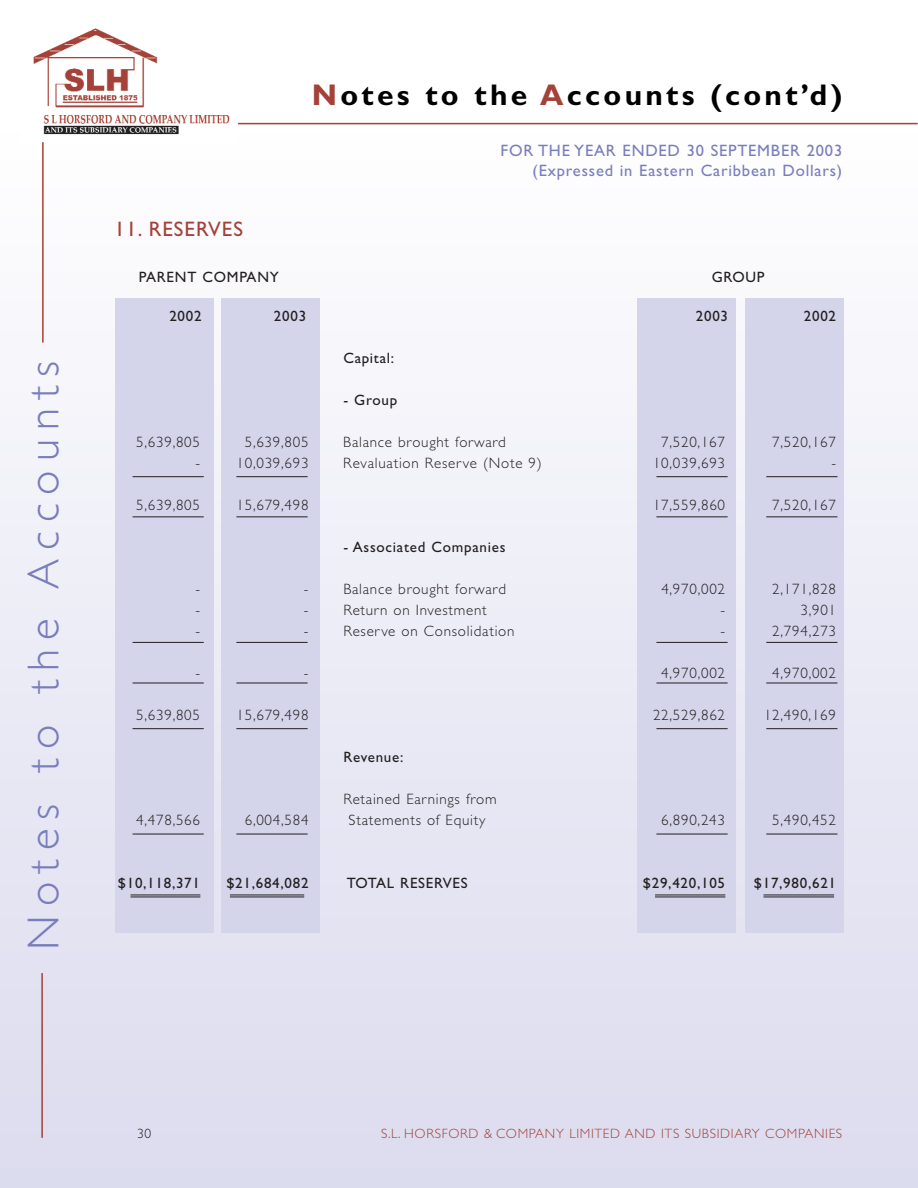
<style>
.page{position:relative;width:918px;height:1188px;background:#fff}
.page>*{position:absolute;margin:0;border:0;box-sizing:border-box;transform-origin:0 0}
.t1{font:300 45px "Gill Sans";letter-spacing:.2em;color:#7a7dbc}
.t2{font:700 30px "Gill Sans";letter-spacing:.11em;color:#000}
.t3{font:21px "Gill Sans";letter-spacing:.05em;color:#a44138}
.t4{font:16.5px/19.8px "Gill Sans";letter-spacing:.05em;color:#7a7dbc;text-align:right}
.t5{font:300 15px "Gill Sans";letter-spacing:.05em;color:#231f20}
.t6{font:15px "Gill Sans";letter-spacing:.05em;color:#231f20}
.t7{font:300 13.5px "Gill Sans";letter-spacing:.05em;color:#a44138}
.t8{font:300 13.5px "Gill Sans";color:#231f20}
.s1{color:#a44138}
</style>
<div class="page">
<div style="left:0;top:124px;width:917px;height:1064px;background:linear-gradient(to bottom,#fefeff,#dbdbee)"></div>
<img style="left:22px;top:28px;width:215px;height:115px">
<hr style="left:238px;top:123px;width:680px;height:1px;background:#a44138">
<hr style="left:42px;top:142px;width:2px;height:201px;background:#a44138">
<hr style="left:41px;top:973px;width:2px;height:165px;background:#a44138">
<div style="left:745px;top:299px;width:98px;height:634px;background:#d4d4eb"></div>
<div style="left:637px;top:299px;width:98px;height:634px;background:#d4d4eb"></div>
<div style="left:221px;top:299px;width:99px;height:634px;background:#d4d4eb"></div>
<div style="left:115px;top:299px;width:98px;height:634px;background:#d4d4eb"></div>
<hr style="left:133px;top:476px;width:71px;height:1px;background:#231f20">
<hr style="left:236px;top:476px;width:72px;height:1px;background:#231f20">
<hr style="left:656px;top:476px;width:72px;height:1px;background:#231f20">
<hr style="left:766px;top:476px;width:71px;height:1px;background:#231f20">
<hr style="left:133px;top:517px;width:71px;height:1px;background:#231f20">
<hr style="left:236px;top:517px;width:72px;height:1px;background:#231f20">
<hr style="left:656px;top:517px;width:72px;height:1px;background:#231f20">
<hr style="left:766px;top:517px;width:71px;height:1px;background:#231f20">
<hr style="left:133px;top:728px;width:71px;height:1px;background:#231f20">
<hr style="left:236px;top:728px;width:72px;height:1px;background:#231f20">
<hr style="left:656px;top:728px;width:72px;height:1px;background:#231f20">
<hr style="left:766px;top:728px;width:71px;height:1px;background:#231f20">
<hr style="left:133px;top:683px;width:71px;height:1px;background:#231f20">
<hr style="left:236px;top:683px;width:72px;height:1px;background:#231f20">
<hr style="left:656px;top:683px;width:72px;height:1px;background:#231f20">
<hr style="left:766px;top:683px;width:71px;height:1px;background:#231f20">
<hr style="left:133px;top:642px;width:71px;height:1px;background:#231f20">
<hr style="left:236px;top:642px;width:72px;height:1px;background:#231f20">
<hr style="left:656px;top:642px;width:72px;height:1px;background:#231f20">
<hr style="left:766px;top:642px;width:71px;height:1px;background:#231f20">
<hr style="left:133px;top:834px;width:71px;height:1px;background:#231f20">
<hr style="left:236px;top:834px;width:72px;height:1px;background:#231f20">
<hr style="left:656px;top:834px;width:72px;height:1px;background:#231f20">
<hr style="left:766px;top:834px;width:71px;height:1px;background:#231f20">
<hr style="left:763px;top:894px;width:71px;height:1px;background:#231f20">
<hr style="left:763px;top:896px;width:71px;height:1px;background:#231f20">
<hr style="left:655px;top:894px;width:70px;height:1px;background:#231f20">
<hr style="left:655px;top:896px;width:70px;height:1px;background:#231f20">
<hr style="left:230px;top:894px;width:74px;height:1px;background:#231f20">
<hr style="left:230px;top:896px;width:74px;height:1px;background:#231f20">
<hr style="left:130px;top:894px;width:70px;height:1px;background:#231f20">
<hr style="left:130px;top:896px;width:70px;height:1px;background:#231f20">
<h1 class="t1" style="left:28px;top:950px;width:591px;rotate:-90deg">Notes to the Accounts</h1>
<h2 class="t2" style="left:312px;top:84px;width:532px"><span class="s1">N</span>otes to the <span class="s1">A</span>ccounts (cont’d)</h2>
<p class="t4" style="left:501px;top:142px;width:343px">FOR THE YEAR ENDED 30 SEPTEMBER 2003 (Expressed in Eastern Caribbean Dollars)</p>
<h3 class="t3" style="left:115px;top:222px;width:130px">11. RESERVES</h3>
<p class="t6" style="left:139px;top:272px;width:142px">PARENT COMPANY</p>
<p class="t6" style="left:712px;top:272px;width:54px">GROUP</p>
<p class="t6" style="left:169px;top:311px;width:34px">2002</p>
<p class="t6" style="left:274px;top:311px;width:34px">2003</p>
<p class="t6" style="left:696px;top:311px;width:34px">2003</p>
<p class="t6" style="left:804px;top:311px;width:34px">2002</p>
<p class="t6" style="left:343px;top:353px;width:52px">Capital:</p>
<p class="t6" style="left:343px;top:395px;width:55px">- Group</p>
<p class="t5" style="left:136px;top:437px;width:65px">5,639,805</p>
<p class="t5" style="left:245px;top:437px;width:65px">5,639,805</p>
<p class="t5" style="left:343px;top:437px;width:164px">Balance brought forward</p>
<p class="t5" style="left:661px;top:437px;width:65px">7,520,167</p>
<p class="t5" style="left:772px;top:437px;width:65px">7,520,167</p>
<p class="t5" style="left:195px;top:458px;width:6px">-</p>
<p class="t5" style="left:237px;top:458px;width:74px">10,039,693</p>
<p class="t5" style="left:343px;top:458px;width:200px">Revaluation Reserve (Note 9)</p>
<p class="t5" style="left:653px;top:458px;width:74px">10,039,693</p>
<p class="t5" style="left:831px;top:458px;width:6px">-</p>
<p class="t5" style="left:136px;top:500px;width:65px">5,639,805</p>
<p class="t5" style="left:237px;top:500px;width:74px">15,679,498</p>
<p class="t5" style="left:653px;top:500px;width:74px">17,559,860</p>
<p class="t5" style="left:772px;top:500px;width:65px">7,520,167</p>
<p class="t6" style="left:343px;top:542px;width:164px">- Associated Companies</p>
<p class="t5" style="left:195px;top:584px;width:6px">-</p>
<p class="t5" style="left:304px;top:584px;width:204px">- Balance brought forward</p>
<p class="t5" style="left:661px;top:584px;width:65px">4,970,002</p>
<p class="t5" style="left:772px;top:584px;width:65px">2,171,828</p>
<p class="t5" style="left:195px;top:605px;width:6px">-</p>
<p class="t5" style="left:304px;top:605px;width:184px">- Return on Investment</p>
<p class="t5" style="left:720px;top:605px;width:6px">-</p>
<p class="t5" style="left:800px;top:605px;width:37px">3,901</p>
<p class="t5" style="left:195px;top:626px;width:6px">-</p>
<p class="t5" style="left:304px;top:626px;width:212px">- Reserve on Consolidation</p>
<p class="t5" style="left:720px;top:626px;width:6px">-</p>
<p class="t5" style="left:772px;top:626px;width:65px">2,794,273</p>
<p class="t5" style="left:195px;top:668px;width:6px">-</p>
<p class="t5" style="left:304px;top:668px;width:6px">-</p>
<p class="t5" style="left:661px;top:668px;width:65px">4,970,002</p>
<p class="t5" style="left:772px;top:668px;width:65px">4,970,002</p>
<p class="t5" style="left:136px;top:710px;width:65px">5,639,805</p>
<p class="t5" style="left:237px;top:710px;width:74px">15,679,498</p>
<p class="t5" style="left:653px;top:710px;width:74px">22,529,862</p>
<p class="t5" style="left:764px;top:710px;width:74px">12,490,169</p>
<p class="t6" style="left:343px;top:752px;width:62px">Revenue:</p>
<p class="t5" style="left:343px;top:794px;width:155px">Retained Earnings from</p>
<p class="t5" style="left:136px;top:815px;width:65px">4,478,566</p>
<p class="t5" style="left:245px;top:815px;width:65px">6,004,584</p>
<p class="t5" style="left:349px;top:815px;width:138px">Statements of Equity</p>
<p class="t5" style="left:661px;top:815px;width:65px">6,890,243</p>
<p class="t5" style="left:772px;top:815px;width:65px">5,490,452</p>
<p class="t6" style="left:118px;top:878px;width:84px">$10,118,371</p>
<p class="t6" style="left:226px;top:878px;width:84px">$21,684,082</p>
<p class="t6" style="left:347px;top:878px;width:122px">TOTAL RESERVES</p>
<p class="t6" style="left:643px;top:878px;width:84px">$29,420,105</p>
<p class="t6" style="left:754px;top:878px;width:84px">$17,980,621</p>
<p class="t8" style="left:137px;top:1129px;width:16px">30</p>
<p class="t7" style="left:381px;top:1128px;width:463px">S.L. HORSFORD &amp; COMPANY LIMITED AND ITS SUBSIDIARY COMPANIES</p>
</div>
